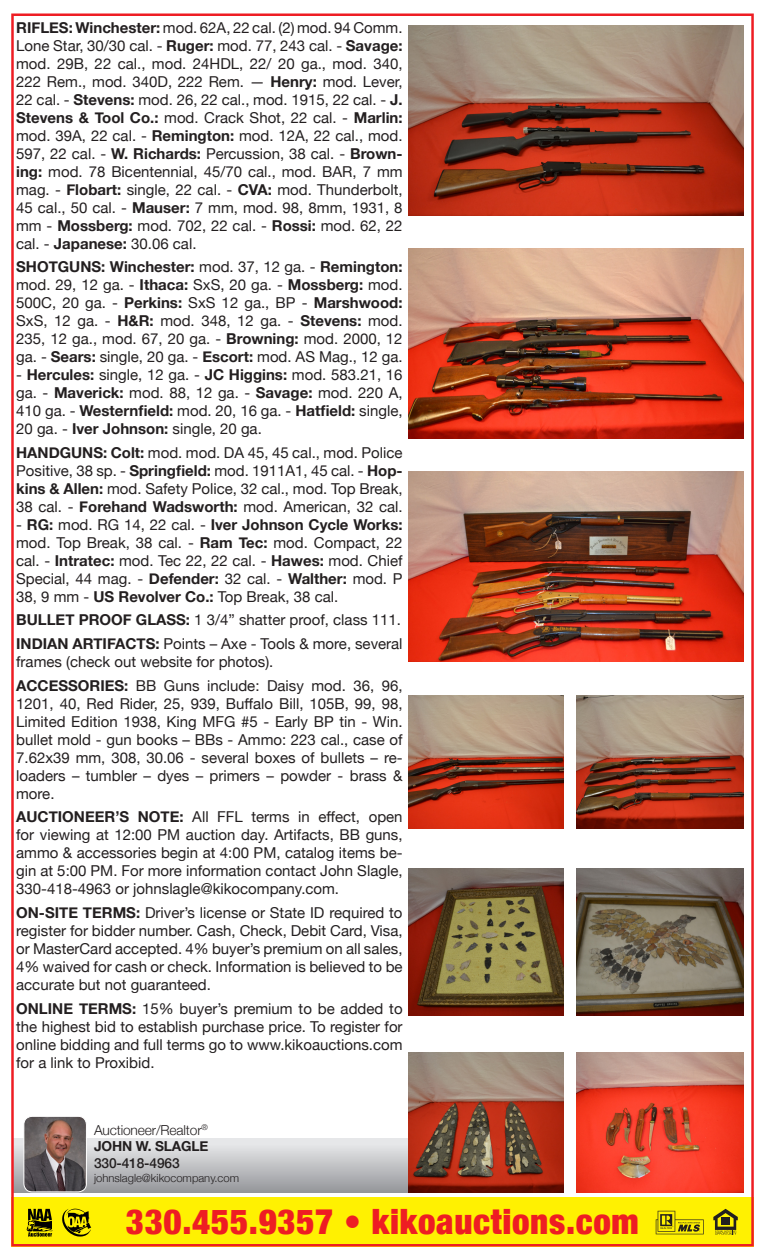
<style>
.page{position:relative;width:765px;height:1260px;background:#fff}
.page>*{position:absolute;margin:0;border:0;box-sizing:border-box;transform-origin:0 0}
.t1{font:900 condensed 34.88px "Helvetica Neue";letter-spacing:.02em;color:#ee1d23}
.t2{font:15px/18px "Helvetica Neue";color:#231f20;text-align:justify}
.t3{font:300 13.75px "Helvetica Neue";letter-spacing:-.01em;color:#231f20}
.t4{font:700 13.75px "Helvetica Neue";letter-spacing:-.01em;color:#231f20}
.t5{font:500 13.75px "Helvetica Neue";letter-spacing:-.01em;color:#231f20}
.t6{font:300 11.25px "Helvetica Neue";color:#231f20}
.s1{font-weight:700}
</style>
<div class="page">
<img style="left:11px;top:13px;width:743px;height:1233px">
<svg style="left:26px;top:1209px;width:26px;height:28px"></svg>
<svg style="left:62px;top:1209px;width:29px;height:28px"></svg>
<p class="t2" style="left:16px;top:19px;width:388px"><span class="s1">RIFLES: Winchester:</span> mod. 62A, 22 cal. (2) mod. 94 Comm.<br>Lone Star, 30/30 cal. - <span class="s1">Ruger:</span> mod. 77, 243 cal. - <span class="s1">Savage: </span>mod. 29B, 22 cal., mod. 24HDL, 22/ 20 ga., mod. 340, 222 Rem., mod. 340D, 222 Rem. — <span class="s1">Henry:</span> mod. Lever, 22 cal. - <span class="s1">Stevens:</span> mod. 26, 22 cal., mod. 1915, 22 cal. - <span class="s1">J.<br>Stevens &amp; Tool Co.:</span> mod. Crack Shot, 22 cal. - <span class="s1">Marlin: </span>mod. 39A, 22 cal. - <span class="s1">Remington:</span> mod. 12A, 22 cal., mod.<br>597, 22 cal. - <span class="s1">W. Richards:</span> Percussion, 38 cal. - <span class="s1">Brown&shy;ing:</span> mod. 78 Bicentennial, 45/70 cal., mod. BAR, 7 mm mag. - <span class="s1">Flobart:</span> single, 22 cal. - <span class="s1">CVA:</span> mod. Thunderbolt, 45 cal., 50 cal. - <span class="s1">Mauser:</span> 7 mm, mod. 98, 8mm, 1931, 8 mm - <span class="s1">Mossberg:</span> mod. 702, 22 cal. - <span class="s1">Rossi:</span> mod. 62, 22 cal. - <span class="s1">Japanese:</span> 30.06 cal.</p>
<p class="t2" style="left:16px;top:259px;width:388px"><span class="s1">SHOTGUNS: Winchester:</span> mod. 37, 12 ga. - <span class="s1">Remington: </span>mod. 29, 12 ga. - <span class="s1">Ithaca:</span> SxS, 20 ga. - <span class="s1">Mossberg:</span> mod.<br>500C, 20 ga. - <span class="s1">Perkins:</span> SxS 12 ga., BP - <span class="s1">Marshwood:<br></span>SxS, 12 ga. - <span class="s1">H&amp;R:</span> mod. 348, 12 ga. - <span class="s1">Stevens:</span> mod.<br>235, 12 ga., mod. 67, 20 ga. - <span class="s1">Browning:</span> mod. 2000, 12 ga. - <span class="s1">Sears:</span> single, 20 ga. - <span class="s1">Escort:</span> mod. AS Mag., 12 ga.</p>
<p class="t2" style="left:16px;top:367px;width:388px">- <span class="s1">Hercules:</span> single, 12 ga. - <span class="s1">JC Higgins:</span> mod. 583.21, 16 ga. - <span class="s1">Maverick:</span> mod. 88, 12 ga. - <span class="s1">Savage:</span> mod. 220 A, 410 ga. - <span class="s1">Westernfield:</span> mod. 20, 16 ga. - <span class="s1">Hatfield:</span> single, 20 ga. - <span class="s1">Iver Johnson:</span> single, 20 ga.</p>
<p class="t2" style="left:16px;top:444px;width:388px"><span class="s1">HANDGUNS: Colt:</span> mod. mod. DA 45, 45 cal., mod. Police Positive, 38 sp. - <span class="s1">Springfield:</span> mod. 1911A1, 45 cal. - <span class="s1">Hop&shy;kins &amp; Allen:</span> mod. Safety Police, 32 cal., mod. Top Break, 38 cal. - <span class="s1">Forehand Wadsworth:</span> mod. American, 32 cal.</p>
<p class="t2" style="left:16px;top:516px;width:388px">- <span class="s1">RG:</span> mod. RG 14, 22 cal. - <span class="s1">Iver Johnson Cycle Works: </span>mod. Top Break, 38 cal. - <span class="s1">Ram Tec:</span> mod. Compact, 22 cal. - <span class="s1">Intratec:</span> mod. Tec 22, 22 cal. - <span class="s1">Hawes:</span> mod. Chief Special, 44 mag. - <span class="s1">Defender:</span> 32 cal. - <span class="s1">Walther:</span> mod. P 38, 9 mm - <span class="s1">US Revolver Co.:</span> Top Break, 38 cal.</p>
<p class="t2" style="left:16px;top:612px;width:386px"><span class="s1">BULLET PROOF GLASS:</span> 1 3/4” shatter proof, class 111.</p>
<p class="t2" style="left:16px;top:636px;width:388px"><span class="s1">INDIAN ARTIFACTS:</span> Points – Axe - Tools &amp; more, several frames (check out website for photos).</p>
<p class="t2" style="left:16px;top:677px;width:388px"><span class="s1">ACCESSORIES:</span> BB Guns include: Daisy mod. 36, 96, 1201, 40, Red Rider, 25, 939, Buffalo Bill, 105B, 99, 98, Limited Edition 1938, King MFG #5 - Early BP tin - Win. bullet mold - gun books – BBs - Ammo: 223 cal., case of 7.62x39 mm, 308, 30.06 - several boxes of bullets – re&shy;loaders – tumbler – dyes – primers – powder - brass &amp; more.</p>
<p class="t2" style="left:16px;top:809px;width:388px"><span class="s1">AUCTIONEER’S NOTE:</span> All FFL terms in effect, open for viewing at 12:00 PM auction day. Artifacts, BB guns, ammo &amp; accessories begin at 4:00 PM, catalog items be&shy;gin at 5:00 PM. For more information contact John Slagle, 330-418-4963 or johnslagle@kikocompany.com.</p>
<p class="t2" style="left:16px;top:905px;width:388px"><span class="s1">ON-SITE TERMS:</span> Driver’s license or State ID required to register for bidder number. Cash, Check, Debit Card, Visa, or MasterCard accepted. 4% buyer’s premium on all sales, 4% waived for cash or check. Information is believed to be accurate but not guaranteed.</p>
<p class="t2" style="left:16px;top:1000px;width:388px"><span class="s1">ONLINE TERMS:</span> 15% buyer’s premium to be added to the highest bid to establish purchase price. To register for online bidding and full terms go to www.kikoauctions.com for a link to Proxibid.</p>
<p class="t3" style="left:94px;top:1119px;width:115px">Auctioneer/Realtor<sup>®</sup></p>
<p class="t4" style="left:94px;top:1136px;width:116px">JOHN W. SLAGLE</p>
<p class="t5" style="left:94px;top:1152px;width:87px">330-418-4963</p>
<p class="t6" style="left:94px;top:1169px;width:147px">johnslagle@kikocompany.com</p>
<p class="t1" style="left:126px;top:1193px;width:514px">330.455.9357 • kikoauctions.com</p>
</div>
